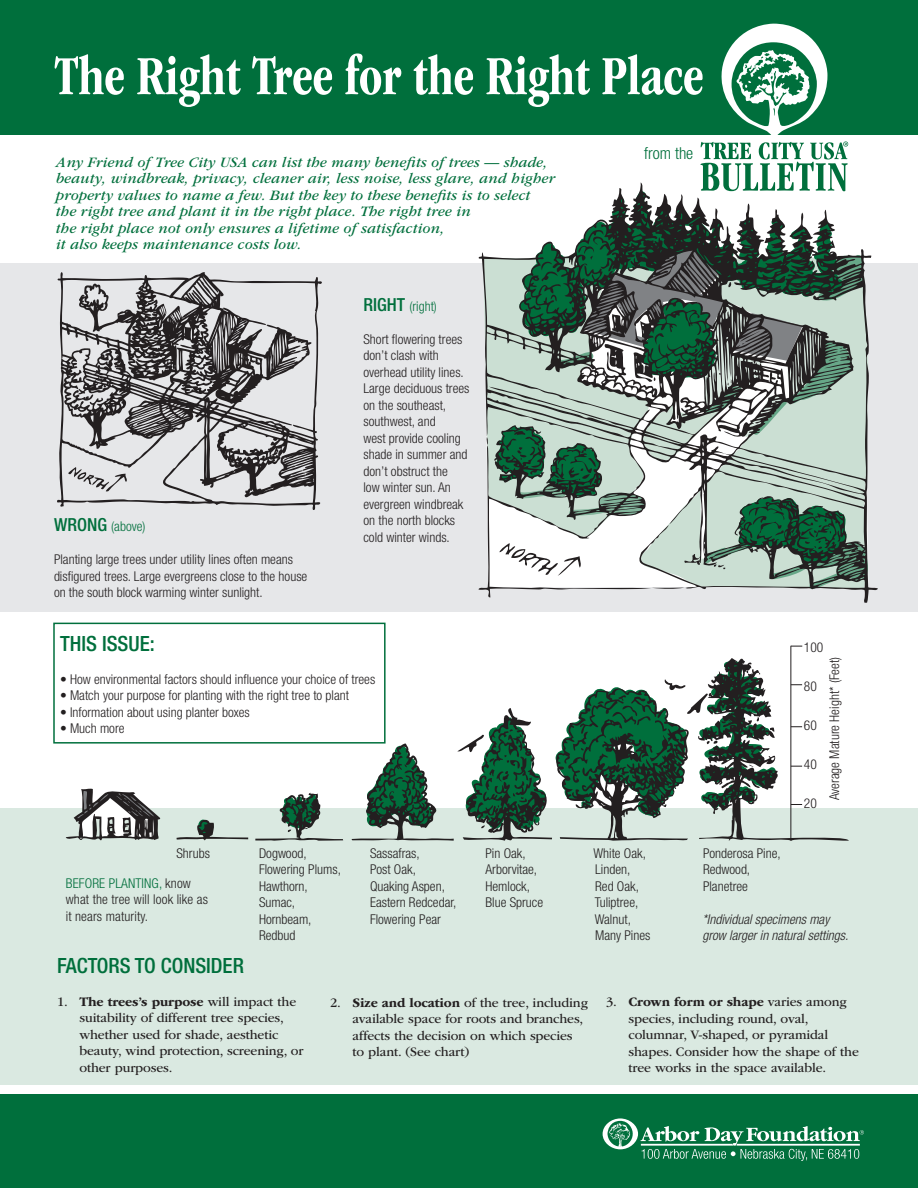
<style>
.page{position:relative;width:918px;height:1188px;background:#fff}
.page>*{position:absolute;margin:0;border:0;box-sizing:border-box;transform-origin:0 0}
.t1{font:700 condensed 57px "ITC Garamond Std";letter-spacing:-.005em;color:#fff;scale:.9 1}
.t2{font:500 condensed 21px "Helvetica Neue LT Std";color:#006f3c}
.t3{font:300 condensed 16.5px "Helvetica Neue LT Std";color:#006f3c}
.t4{font:italic 15px/16.5px "ITC Garamond Std";letter-spacing:.01em;color:#006f3c}
.t5{font:300 condensed 13.5px/16.5px "Helvetica Neue LT Std";color:#231f20}
.t6{font:13.5px/16.5px "ITC Garamond Std";letter-spacing:-.01em;color:#231f20}
.t7{font:italic 300 condensed 13.5px/16.5px "Helvetica Neue LT Std";color:#231f20}
.t8{font:300 condensed 13.5px "Helvetica Neue LT Std";color:#006f3c}
.s1{font-weight:500;font-size:18px}
.s2{color:#006f3c}
.s3{font-weight:700}
</style>
<div class="page">
<div style="left:0;top:809px;width:918px;height:276px;background:#dae9e1"></div>
<div style="left:53px;top:623px;width:333px;height:121px;border:2px solid #006f3c"></div>
<div style="left:0;top:0;width:918px;height:135px;background:#006f3c"></div>
<div style="left:0;top:1094px;width:918px;height:94px;background:#006f3c"></div>
<svg style="left:603px;top:1118px;width:261px;height:43px"></svg>
<div style="left:0;top:264px;width:918px;height:348px;background:#e6e7e9"></div>
<svg style="left:700px;top:24px;width:149px;height:158px"></svg>
<svg style="left:478px;top:182px;width:400px;height:421px"></svg>
<svg style="left:57px;top:272px;width:265px;height:238px"></svg>
<svg style="left:66px;top:788px;width:94px;height:52px"></svg>
<svg style="left:176px;top:819px;width:72px;height:21px"></svg>
<svg style="left:255px;top:793px;width:88px;height:48px"></svg>
<hr style="left:790px;top:646px;width:1px;height:195px;background:#231f20">
<svg style="left:351px;top:658px;width:498px;height:183px"></svg>
<h1 class="t1" style="left:54px;top:44px;width:724px">The Right Tree for the Right Place</h1>
<p class="t4" style="left:56px;top:154px;width:500px">Any Friend of Tree City USA can list the many benefits of trees — shade, beauty, windbreak, privacy, cleaner air, less noise, less glare, and higher property values to name a few. But the key to these benefits is to select<br>the right tree and plant it in the right place. The right tree in<br>the right place not only ensures a lifetime of satisfaction,<br>it also keeps maintenance costs low.</p>
<p class="t8" style="left:54px;top:519px;width:93px"><span class="s1">WRONG</span> (above)</p>
<p class="t5" style="left:54px;top:551px;width:255px">Planting large trees under utility lines often means disfigured trees. Large evergreens close to the house on the south block warming winter sunlight.</p>
<p class="t8" style="left:363px;top:298px;width:75px"><span class="s1">RIGHT</span> (right)</p>
<p class="t5" style="left:363px;top:331px;width:107px">Short flowering trees don’t clash with overhead utility lines.<br>Large deciduous trees on the southeast, southwest, and<br>west provide cooling shade in summer and don’t obstruct the<br>low winter sun. An evergreen windbreak on the north blocks cold winter winds.</p>
<h2 class="t2" style="left:60px;top:631px;width:96px">THIS ISSUE:</h2>
<p class="t5" style="left:60px;top:671px;width:317px">• How environmental factors should influence your choice of trees</p>
<p class="t5" style="left:60px;top:687px;width:291px">• Match your purpose for planting with the right tree to plant</p>
<p class="t5" style="left:60px;top:704px;width:191px">• Information about using planter boxes</p>
<p class="t5" style="left:60px;top:720px;width:66px">• Much more</p>
<p class="t3" style="left:644px;top:144px;width:51px">from the</p>
<p class="t5" style="left:804px;top:638px;width:21px">100</p>
<p class="t5" style="left:804px;top:677px;width:14px">80</p>
<p class="t5" style="left:804px;top:716px;width:14px">60</p>
<p class="t5" style="left:804px;top:755px;width:14px">40</p>
<p class="t5" style="left:804px;top:794px;width:14px">20</p>
<p class="t5" style="left:826px;top:800px;width:145px;rotate:-90deg">Average Mature Height* (Feet)</p>
<p class="t5" style="left:177px;top:845px;width:35px">Shrubs</p>
<p class="t5" style="left:259px;top:845px;width:49px">Dogwood,</p>
<p class="t5" style="left:370px;top:845px;width:51px">Sassafras,</p>
<p class="t5" style="left:486px;top:845px;width:42px">Pin Oak,</p>
<p class="t5" style="left:594px;top:845px;width:54px">White Oak,</p>
<p class="t5" style="left:703px;top:845px;width:79px">Ponderosa Pine,</p>
<p class="t5" style="left:259px;top:861px;width:83px">Flowering Plums,</p>
<p class="t5" style="left:370px;top:861px;width:47px">Post Oak,</p>
<p class="t5" style="left:486px;top:861px;width:53px">Arborvitae,</p>
<p class="t5" style="left:595px;top:861px;width:37px">Linden,</p>
<p class="t5" style="left:703px;top:861px;width:49px">Redwood,</p>
<p class="t5" style="left:259px;top:878px;width:50px">Hawthorn,</p>
<p class="t5" style="left:370px;top:878px;width:76px">Quaking Aspen,</p>
<p class="t5" style="left:486px;top:878px;width:46px">Hemlock,</p>
<p class="t5" style="left:595px;top:878px;width:45px">Red Oak,</p>
<p class="t5" style="left:703px;top:878px;width:46px">Planetree</p>
<p class="t5" style="left:259px;top:894px;width:38px">Sumac,</p>
<p class="t5" style="left:370px;top:894px;width:88px">Eastern Redcedar,</p>
<p class="t5" style="left:486px;top:894px;width:59px">Blue Spruce</p>
<p class="t5" style="left:595px;top:894px;width:45px">Tuliptree,</p>
<p class="t5" style="left:259px;top:911px;width:54px">Hornbeam,</p>
<p class="t5" style="left:370px;top:911px;width:72px">Flowering Pear</p>
<p class="t5" style="left:595px;top:911px;width:38px">Walnut,</p>
<p class="t5" style="left:259px;top:927px;width:38px">Redbud</p>
<p class="t5" style="left:595px;top:927px;width:57px">Many Pines</p>
<p class="t5" style="left:66px;top:875px;width:144px"><span class="s2">BEFORE PLANTING,</span> know what the tree will look like as it nears maturity.</p>
<h2 class="t2" style="left:57px;top:953px;width:189px">FACTORS TO CONSIDER</h2>
<p class="t6" style="left:80px;top:993px;width:226px;text-indent:-22px">1. <span class="s3">The trees’s purpose</span> will impact the suitability of different tree species, whether used for shade, aesthetic beauty, wind protection, screening, or other purposes.</p>
<p class="t6" style="left:352px;top:994px;width:237px;text-indent:-22px">2. <span class="s3">Size and location</span> of the tree, including available space for roots and branches, affects the decision on which species<br>to plant. (See chart)</p>
<p class="t7" style="left:702px;top:911px;width:147px">*Individual specimens may grow larger in natural settings.</p>
<p class="t6" style="left:628px;top:994px;width:232px;text-indent:-22px">3. <span class="s3">Crown form or shape</span> varies among species, including round, oval, columnar, V-shaped, or pyramidal shapes. Consider how the shape of the tree works in the space available.</p>
</div>
